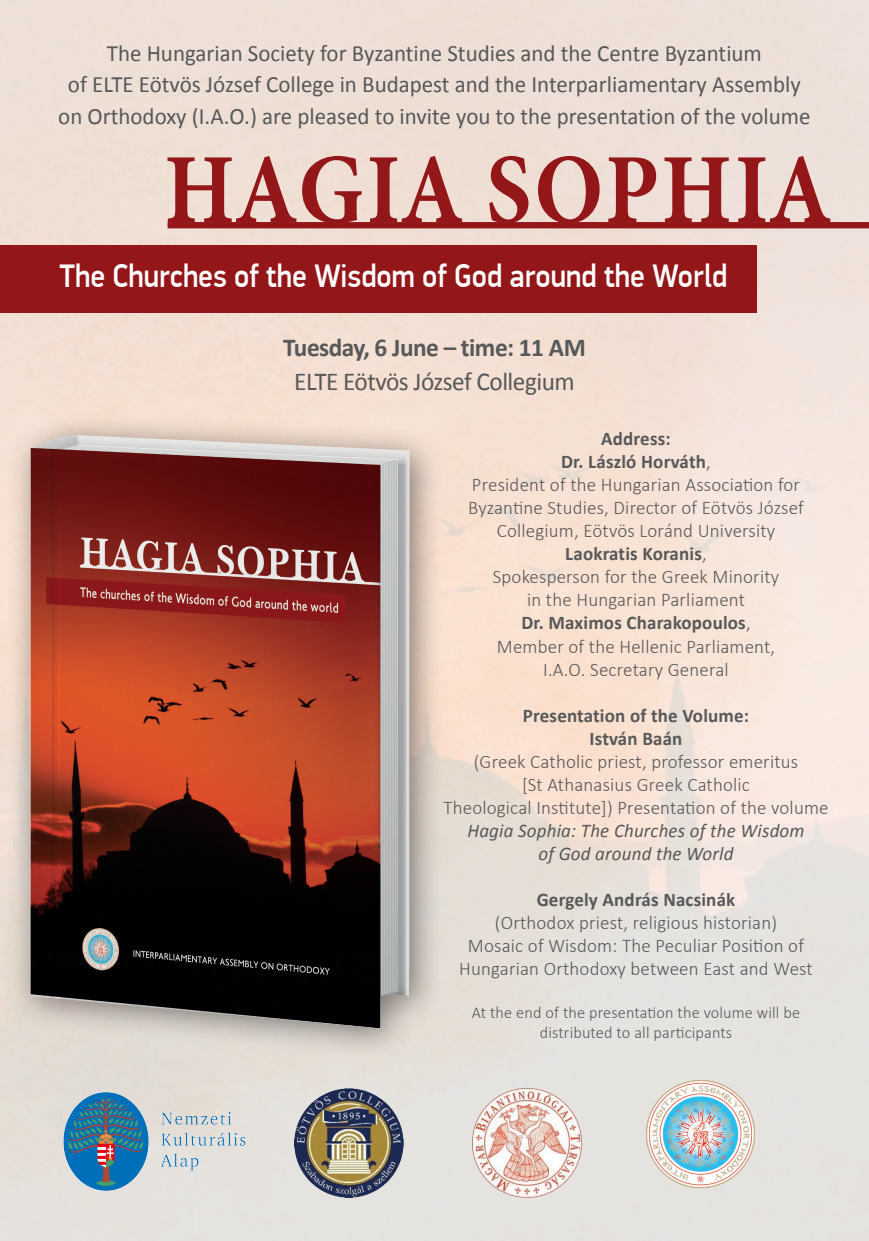
<style>
.page{position:relative;width:869px;height:1241px;background:#fff}
.page>*{position:absolute;margin:0;border:0;box-sizing:border-box;transform-origin:0 0}
.t1{font:700 99.31px "Minion Pro";letter-spacing:.015em;color:#931619;scale:.91 1}
.t2{font:500 32.73px "PF Din Display Pro";color:#fff;scale:.91 1}
.t3{font:25.81px "Calibri";letter-spacing:-.02em;color:#57585a}
.t4{font:700 25.81px "Calibri";letter-spacing:-.02em;color:#57585a}
.t5{font:23.36px/31.8px "Calibri";color:#57585a;text-align:center}
.t6{font:300 19.34px/23px "Calibri";letter-spacing:.01em;color:#57585a;text-align:center}
.t7{font:700 19.34px/23px "Calibri";letter-spacing:.01em;color:#57585a;text-align:center}
.t8{font:italic 19.34px/23px "Calibri";letter-spacing:.01em;color:#57585a;text-align:center}
.t9{font:300 16.54px/20.2px "Calibri";letter-spacing:.01em;color:#57585a;text-align:center}
.s1{font-weight:700}
</style>
<div class="page">
<img style="left:0;top:0;width:868px;height:1240px">
<div style="left:167px;top:222px;width:701px;height:6px;background:#931619"></div>
<div style="left:0;top:246px;width:755px;height:67px;background:#931619"></div>
<img style="left:0;top:377px;width:469px;height:684px">
<img style="left:636px;top:1070px;width:127px;height:127px">
<img style="left:294px;top:1088px;width:109px;height:109px">
<img style="left:462px;top:1078px;width:129px;height:129px">
<img style="left:55px;top:1091px;width:199px;height:99px">
<p class="t5" style="left:58px;top:36px;width:753px">The Hungarian Society for Byzantine Studies and the Centre Byzantium<br>of ELTE Eötvös József College in Budapest and the Interparliamentary Assembly on Orthodoxy (I.A.O.) are pleased to invite you to the presentation of the volume</p>
<h1 class="t1" style="left:164px;top:120px;width:735px">HAGIA SOPHIA</h1>
<h2 class="t2" style="left:59px;top:256px;width:735px">The Churches of the Wisdom of God around the World</h2>
<h3 class="t4" style="left:283px;top:331px;width:304px">Tuesday, 6 June – time: 11 ΑM</h3>
<h3 class="t3" style="left:294px;top:365px;width:282px">ELTE Eötvös József Collegium</h3>
<p class="t6" style="left:468px;top:426px;width:337px"><span class="s1">Address:<br>Dr. László Horváth</span>,<br>President of the Hungarian Association for<br>Byzantine Studies, Director of Eötvös József<br>Collegium, Eötvös Loránd University<br><span class="s1">Laokratis Koranis</span>,<br>Spokesperson for the Greek Minority<br>in the Hungarian Parliament<br><span class="s1">Dr. Maximos Charakopoulos</span>,<br>Member of the Hellenic Parliament,<br>I.A.O. Secretary General</p>
<p class="t7" style="left:522px;top:702px;width:228px">Presentation of the Volume:<br>István Baán</p>
<p class="t6" style="left:443px;top:748px;width:386px">(Greek Catholic priest, professor emeritus<br>[St Athanasius Greek Catholic<br>Theological Institute]) Presentation of the volume</p>
<p class="t8" style="left:467px;top:817px;width:338px">Hagia Sophia: The Churches of the Wisdom of God around the World</p>
<p class="t7" style="left:536px;top:886px;width:200px">Gergely András Nacsinák</p>
<p class="t6" style="left:459px;top:909px;width:355px">(Orthodox priest, religious historian)<br>Mosaic of Wisdom: The Peculiar Position of<br>Hungarian Orthodoxy between East and West</p>
<p class="t9" style="left:471px;top:1001px;width:329px">At the end of the presentation the volume will be distributed to all participants</p>
</div>
